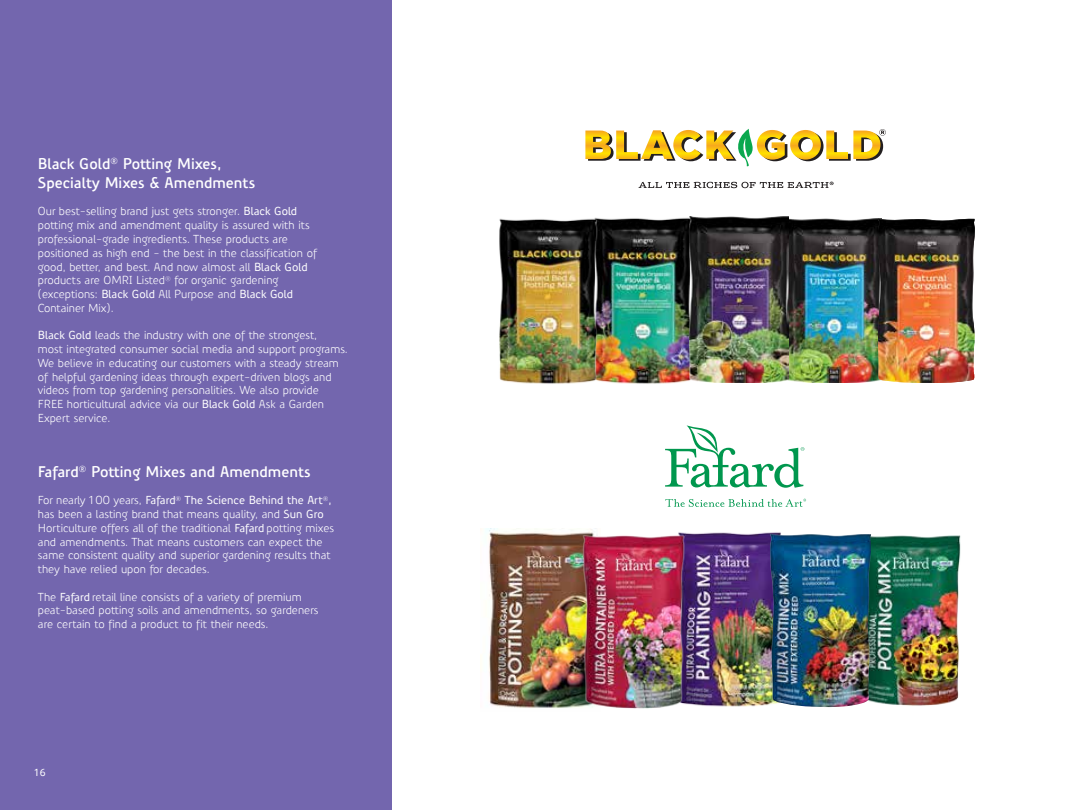
<style>
.page{position:relative;width:1080px;height:810px;background:#fff}
.page>*{position:absolute;margin:0;border:0;box-sizing:border-box;transform-origin:0 0}
.t1{font:600 15px/18.8px "Precious Sans";color:#fff}
.t2{font:11.25px/13.8px "Precious Sans";color:#fff}
.t3{font:500 10px "Precious Sans";color:#fff}
.s1{font-weight:500}
</style>
<div class="page">
<div style="left:0;top:0;width:391px;height:810px;background:#7366ae"></div>
<img style="left:486px;top:528px;width:76px;height:180px">
<img style="left:871px;top:535px;width:90px;height:171px">
<img style="left:709px;top:532px;width:72px;height:175px">
<img style="left:562px;top:528px;width:147px;height:181px">
<img style="left:770px;top:534px;width:101px;height:173px">
<svg style="left:639px;top:182px;width:195px;height:6px"></svg>
<svg style="left:585px;top:129px;width:301px;height:38px"></svg>
<img style="left:789px;top:218px;width:93px;height:165px">
<img style="left:603px;top:216px;width:92px;height:168px">
<img style="left:499px;top:217px;width:104px;height:167px">
<img style="left:690px;top:217px;width:99px;height:165px">
<img style="left:878px;top:219px;width:97px;height:164px">
<svg style="left:665px;top:425px;width:139px;height:63px"></svg>
<svg style="left:665px;top:499px;width:141px;height:8px"></svg>
<h1 class="t1" style="left:38px;top:155px;width:219px">Black Gold<sup>®</sup> Potting Mixes,<br>Specialty Mixes &amp; Amendments</h1>
<p class="t2" style="left:38px;top:205px;width:281px">Our best-selling brand just gets stronger. <span class="s1">Black Gold </span>potting mix and amendment quality is assured with its professional-grade ingredients. These products are positioned as high end - the best in the classification of good, better, and best. And now almost all <span class="s1">Black Gold </span>products are OMRI Listed<sup>®</sup> for organic gardening (exceptions: <span class="s1">Black Gold</span> All Purpose and <span class="s1">Black Gold </span>Container Mix).</p>
<p class="t2" style="left:38px;top:328px;width:312px"><span class="s1">Black Gold</span> leads the industry with one of the strongest,<br>most integrated consumer social media and support programs.<br>We believe in educating our customers with a steady stream of helpful gardening ideas through expert-driven blogs and videos from top gardening personalities. We also provide<br>FREE horticultural advice via our <span class="s1">Black Gold</span> Ask a Garden Expert service.</p>
<h1 class="t1" style="left:38px;top:462px;width:274px">Fafard<sup>®</sup> Potting Mixes and Amendments</h1>
<p class="t2" style="left:38px;top:494px;width:298px">For nearly 100 years, <span class="s1">Fafard</span><sup>®</sup> <span class="s1">The Science Behind the Art</span><sup>®</sup><span class="s1">, </span>has been a lasting brand that means quality, and <span class="s1">Sun Gro </span>Horticulture offers all of the traditional <span class="s1">Fafard</span> potting mixes and amendments. That means customers can expect the same consistent quality and superior gardening results that they have relied upon for decades.</p>
<p class="t2" style="left:38px;top:590px;width:282px">The <span class="s1">Fafard</span> retail line consists of a variety of premium peat-based potting soils and amendments, so gardeners are certain to find a product to fit their needs.</p>
<p class="t3" style="left:34px;top:766px;width:13px">16</p>
</div>
